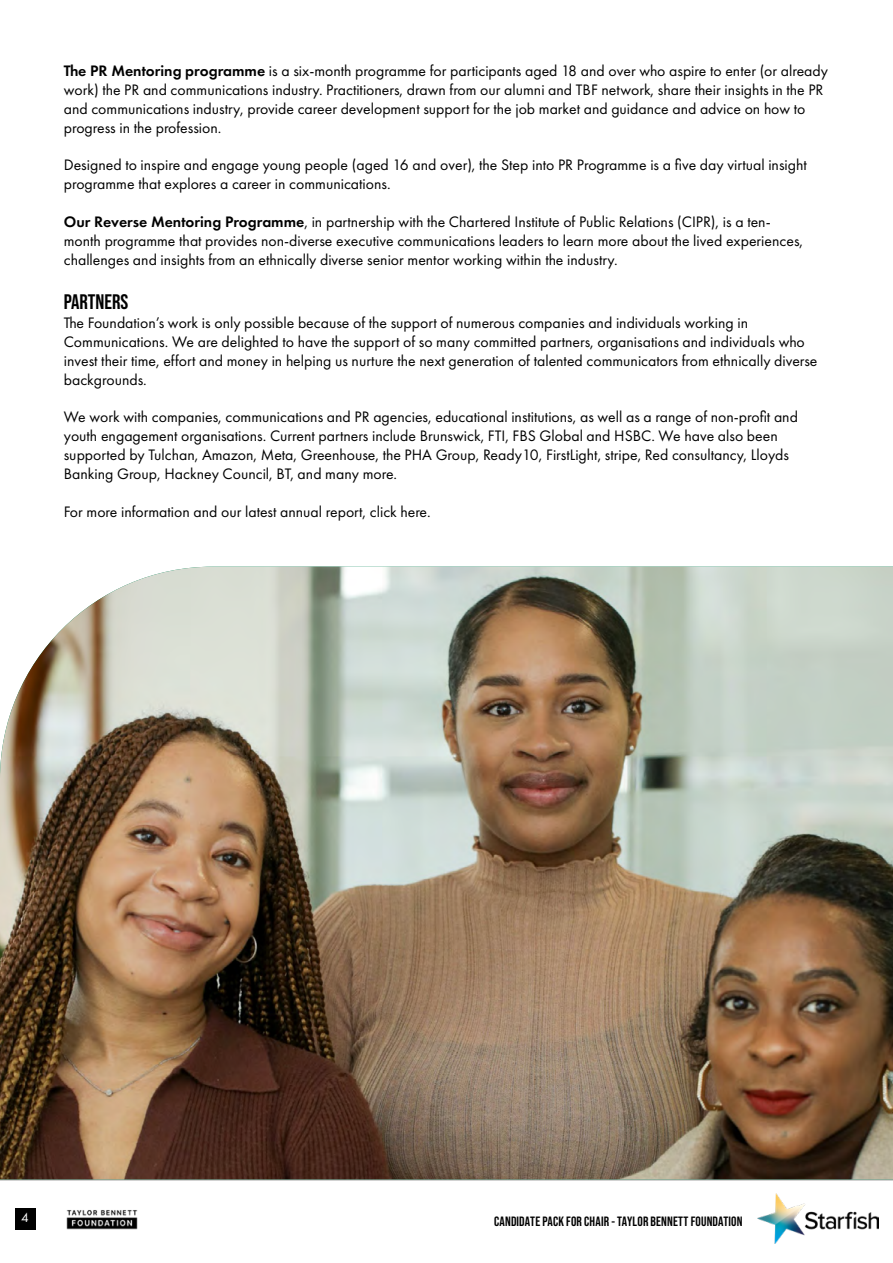
<style>
.page{position:relative;width:893px;height:1263px;background:#fff}
.page>*{position:absolute;margin:0;border:0;box-sizing:border-box;transform-origin:0 0}
.t1{font:700 21px "Bebas Neue Pro";color:#000}
.t2{font:15.75px/18.9px "Futura PT";color:#000}
.t3{font:700 13.5px "Bebas Neue Pro";letter-spacing:.015em;color:#000}
.t4{font:13.5px "Futura PT";color:#fff}
.s1{font-weight:600}
</style>
<div class="page">
<img style="left:758px;top:1194px;width:120px;height:50px">
<div style="left:15px;top:1208px;width:20px;height:21px;background:#000"></div>
<hr style="left:0;top:1179px;width:893px;height:2px;background:#000">
<img style="left:66px;top:1210px;width:72px;height:20px">
<img style="left:0;top:567px;width:893px;height:612px">
<p class="t2" style="left:64px;top:61px;width:766px"><span class="s1">The PR Mentoring programme</span> is a six-month programme for participants aged 18 and over who aspire to enter (or already work) the PR and communications industry. Practitioners, drawn from our alumni and TBF network, share their insights in the PR and communications industry, provide career development support for the job market and guidance and advice on how to progress in the profession.</p>
<p class="t2" style="left:64px;top:156px;width:745px">Designed to inspire and engage young people (aged 16 and over), the Step into PR Programme is a five day virtual insight programme that explores a career in communications.</p>
<p class="t2" style="left:64px;top:212px;width:741px"><span class="s1">Our Reverse Mentoring Programme</span>, in partnership with the Chartered Institute of Public Relations (CIPR), is a ten&shy;month programme that provides non-diverse executive communications leaders to learn more about the lived experiences, challenges and insights from an ethnically diverse senior mentor working within the industry.</p>
<h1 class="t1" style="left:64px;top:290px;width:66px">PARTNERS</h1>
<p class="t2" style="left:64px;top:313px;width:755px">The Foundation’s work is only possible because of the support of numerous companies and individuals working in Communications. We are delighted to have the support of so many committed partners, organisations and individuals who invest their time, effort and money in helping us nurture the next generation of talented communicators from ethnically diverse backgrounds.</p>
<p class="t2" style="left:64px;top:408px;width:736px">We work with companies, communications and PR agencies, educational institutions, as well as a range of non-profit and youth engagement organisations. Current partners include Brunswick, FTI, FBS Global and HSBC. We have also been supported by Tulchan, Amazon, Meta, Greenhouse, the PHA Group, Ready10, FirstLight, stripe, Red consultancy, Lloyds Banking Group, Hackney Council, BT, and many more.</p>
<p class="t2" style="left:64px;top:502px;width:369px">For more information and our latest annual report, click here.</p>
<p class="t4" style="left:21px;top:1210px;width:9px">4</p>
<p class="t3" style="left:494px;top:1213px;width:250px">CANDIDATE PACK FOR CHAIR - TAYLOR BENNETT FOUNDATION</p>
</div>
